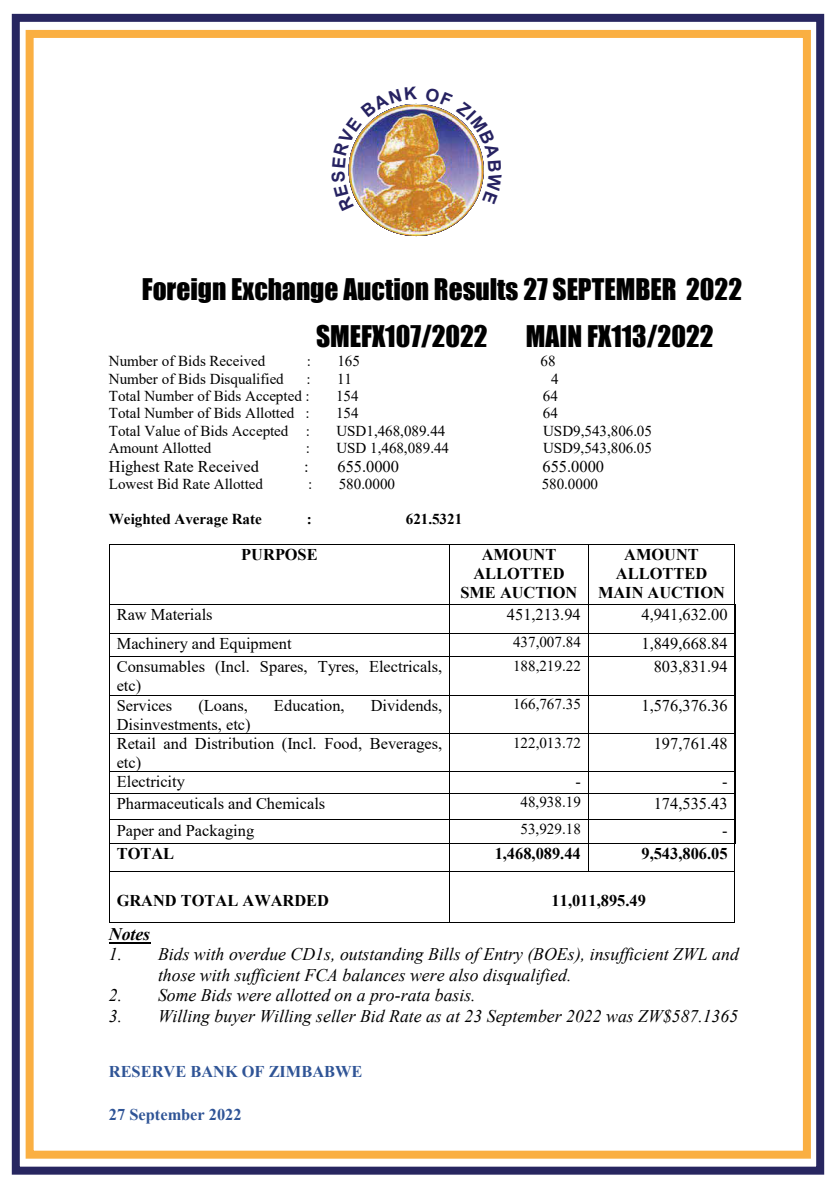
<style>
.page{position:relative;width:836px;height:1183px;background:#fff}
.page>*{position:absolute;margin:0;border:0;box-sizing:border-box;transform-origin:0 0}
.t1{font:27.4px/46.8px "Impact";color:#000}
.t2{font:italic 17.8px/20.4px "Times New Roman";color:#000}
.t3{font:italic 700 17.8px "Times New Roman";color:#000}
.t4{font:16.4px/18.8px "Times New Roman";color:#000}
.t5{font:700 16.4px/18.8px "Times New Roman";color:#000;text-align:center}
.t6{font:700 16.4px "Times New Roman";color:#2f5496}
.t7{font:15px "Times New Roman";color:#000}
.t8{font:700 15px "Times New Roman";color:#000}
</style>
<div class="page">
<hr style="left:110px;top:544px;width:340px;height:1px;background:#000">
<hr style="left:450px;top:544px;width:138px;height:1px;background:#000">
<hr style="left:589px;top:544px;width:146px;height:1px;background:#000">
<hr style="left:109px;top:545px;width:1px;height:59px;background:#000">
<hr style="left:450px;top:545px;width:1px;height:59px;background:#000">
<hr style="left:588px;top:545px;width:1px;height:59px;background:#000">
<hr style="left:735px;top:545px;width:1px;height:59px;background:#000">
<hr style="left:110px;top:604px;width:340px;height:1px;background:#000">
<hr style="left:450px;top:604px;width:138px;height:1px;background:#000">
<hr style="left:589px;top:604px;width:145px;height:1px;background:#000">
<hr style="left:734px;top:604px;width:2px;height:28px;background:#000">
<hr style="left:110px;top:632px;width:340px;height:1px;background:#000">
<hr style="left:450px;top:632px;width:138px;height:1px;background:#000">
<hr style="left:589px;top:632px;width:145px;height:1px;background:#000">
<hr style="left:734px;top:633px;width:2px;height:23px;background:#000">
<svg style="left:109px;top:604px;width:1px;height:52px"></svg>
<hr style="left:110px;top:656px;width:340px;height:1px;background:#000">
<hr style="left:450px;top:656px;width:138px;height:1px;background:#000">
<svg style="left:588px;top:604px;width:1px;height:52px"></svg>
<hr style="left:589px;top:656px;width:145px;height:1px;background:#000">
<hr style="left:109px;top:656px;width:1px;height:38px;background:#000">
<hr style="left:450px;top:656px;width:1px;height:38px;background:#000">
<hr style="left:588px;top:656px;width:1px;height:38px;background:#000">
<hr style="left:734px;top:656px;width:2px;height:38px;background:#000">
<hr style="left:110px;top:694px;width:340px;height:1px;background:#000">
<hr style="left:450px;top:694px;width:138px;height:1px;background:#000">
<hr style="left:589px;top:694px;width:145px;height:1px;background:#000">
<hr style="left:109px;top:695px;width:1px;height:38px;background:#000">
<hr style="left:450px;top:695px;width:1px;height:38px;background:#000">
<hr style="left:588px;top:695px;width:1px;height:38px;background:#000">
<hr style="left:734px;top:695px;width:2px;height:38px;background:#000">
<hr style="left:110px;top:733px;width:340px;height:1px;background:#000">
<hr style="left:450px;top:733px;width:138px;height:1px;background:#000">
<hr style="left:589px;top:733px;width:145px;height:1px;background:#000">
<hr style="left:109px;top:733px;width:1px;height:38px;background:#000">
<hr style="left:450px;top:733px;width:1px;height:38px;background:#000">
<hr style="left:588px;top:733px;width:1px;height:38px;background:#000">
<hr style="left:734px;top:733px;width:2px;height:38px;background:#000">
<hr style="left:110px;top:771px;width:340px;height:1px;background:#000">
<hr style="left:450px;top:771px;width:138px;height:1px;background:#000">
<hr style="left:589px;top:771px;width:145px;height:1px;background:#000">
<hr style="left:734px;top:772px;width:2px;height:20px;background:#000">
<hr style="left:110px;top:792px;width:340px;height:1px;background:#000">
<hr style="left:450px;top:792px;width:138px;height:1px;background:#000">
<hr style="left:589px;top:792px;width:145px;height:1px;background:#000">
<hr style="left:734px;top:793px;width:2px;height:26px;background:#000">
<hr style="left:110px;top:819px;width:340px;height:1px;background:#000">
<hr style="left:450px;top:819px;width:138px;height:1px;background:#000">
<hr style="left:589px;top:819px;width:145px;height:1px;background:#000">
<hr style="left:734px;top:820px;width:2px;height:22px;background:#000">
<hr style="left:110px;top:842px;width:340px;height:1px;background:#000">
<hr style="left:450px;top:842px;width:138px;height:1px;background:#000">
<hr style="left:589px;top:842px;width:145px;height:1px;background:#000">
<svg style="left:109px;top:771px;width:1px;height:101px"></svg>
<hr style="left:110px;top:871px;width:340px;height:1px;background:#000">
<hr style="left:450px;top:871px;width:138px;height:1px;background:#000">
<svg style="left:588px;top:771px;width:1px;height:101px"></svg>
<hr style="left:589px;top:871px;width:146px;height:1px;background:#000">
<svg style="left:734px;top:842px;width:2px;height:29px"></svg>
<hr style="left:109px;top:872px;width:1px;height:50px;background:#000">
<hr style="left:110px;top:922px;width:340px;height:1px;background:#000">
<hr style="left:450px;top:872px;width:1px;height:50px;background:#000">
<hr style="left:450px;top:922px;width:285px;height:1px;background:#000">
<hr style="left:735px;top:872px;width:1px;height:50px;background:#000">
<hr style="left:109px;top:941px;width:41px;height:2px;background:#000">
<div style="left:12px;top:14px;width:812px;height:1160px;border:8px solid #272660"></div>
<div style="left:26px;top:30px;width:785px;height:1128px;border:8px solid #faaf42"></div>
<img style="left:348px;top:103px;width:136px;height:133px">
<h1 class="t1" style="left:316px;top:265px;width:428px;text-indent:-174px">Foreign Exchange Auction Results 27 SEPTEMBER 2022<br>SMEFX107/2022</h1>
<h1 class="t1" style="left:526px;top:312px;width:189px">MAIN FX113/2022</h1>
<p class="t7" style="left:109px;top:351px;width:158px">Number of Bids Received</p>
<p class="t7" style="left:307px;top:351px;width:6px">:</p>
<p class="t7" style="left:337px;top:351px;width:24px">165</p>
<p class="t7" style="left:540px;top:351px;width:17px">68</p>
<p class="t7" style="left:109px;top:368px;width:176px">Number of Bids Disqualified</p>
<p class="t7" style="left:306px;top:368px;width:6px">:</p>
<p class="t7" style="left:337px;top:368px;width:17px">11</p>
<p class="t7" style="left:551px;top:368px;width:9px">4</p>
<p class="t7" style="left:109px;top:385px;width:202px">Total Number of Bids Accepted :</p>
<p class="t7" style="left:336px;top:385px;width:24px">154</p>
<p class="t7" style="left:543px;top:385px;width:16px">64</p>
<p class="t7" style="left:109px;top:402px;width:202px">Total Number of Bids Allotted :</p>
<p class="t7" style="left:336px;top:402px;width:24px">154</p>
<p class="t7" style="left:543px;top:402px;width:16px">64</p>
<p class="t7" style="left:109px;top:420px;width:203px">Total Value of Bids Accepted :</p>
<p class="t7" style="left:336px;top:420px;width:111px">USD1,468,089.44</p>
<p class="t7" style="left:543px;top:420px;width:110px">USD9,543,806.05</p>
<p class="t7" style="left:109px;top:437px;width:104px">Amount Allotted</p>
<p class="t7" style="left:306px;top:437px;width:6px">:</p>
<p class="t7" style="left:336px;top:437px;width:114px">USD 1,468,089.44</p>
<p class="t7" style="left:543px;top:437px;width:110px">USD9,543,806.05</p>
<p class="t4" style="left:109px;top:456px;width:152px">Highest Rate Received</p>
<p class="t4" style="left:304px;top:456px;width:6px">:</p>
<p class="t4" style="left:338px;top:456px;width:63px">655.0000</p>
<p class="t4" style="left:543px;top:456px;width:63px">655.0000</p>
<p class="t7" style="left:109px;top:473px;width:156px">Lowest Bid Rate Allotted</p>
<p class="t7" style="left:308px;top:473px;width:6px">:</p>
<p class="t7" style="left:339px;top:473px;width:58px">580.0000</p>
<p class="t7" style="left:542px;top:473px;width:58px">580.0000</p>
<p class="t8" style="left:109px;top:508px;width:154px">Weighted Average Rate</p>
<p class="t8" style="left:307px;top:508px;width:7px">:</p>
<p class="t8" style="left:406px;top:508px;width:58px">621.5321</p>
<p class="t5" style="left:241px;top:545px;width:78px">PURPOSE</p>
<p class="t5" style="left:460px;top:545px;width:119px">AMOUNT<br>ALLOTTED<br>SME AUCTION</p>
<p class="t5" style="left:598px;top:545px;width:128px">AMOUNT<br>ALLOTTED<br>MAIN AUCTION</p>
<p class="t4" style="left:117px;top:604px;width:97px">Raw Materials</p>
<p class="t4" style="left:507px;top:604px;width:75px">451,213.94</p>
<p class="t4" style="left:641px;top:604px;width:88px">4,941,632.00</p>
<p class="t4" style="left:117px;top:633px;width:176px">Machinery and Equipment</p>
<p class="t7" style="left:513px;top:631px;width:69px">437,007.84</p>
<p class="t4" style="left:641px;top:633px;width:88px">1,849,668.84</p>
<p class="t4" style="left:117px;top:656px;width:327px">Consumables (Incl. Spares, Tyres, Electricals, etc)</p>
<p class="t7" style="left:513px;top:655px;width:69px">188,219.22</p>
<p class="t4" style="left:654px;top:656px;width:75px">803,831.94</p>
<p class="t4" style="left:117px;top:695px;width:57px">Services</p>
<p class="t4" style="left:198px;top:695px;width:51px">(Loans,</p>
<p class="t4" style="left:274px;top:695px;width:72px">Education,</p>
<p class="t4" style="left:371px;top:695px;width:73px">Dividends,</p>
<p class="t4" style="left:117px;top:714px;width:135px">Disinvestments, etc)</p>
<p class="t7" style="left:513px;top:693px;width:69px">166,767.35</p>
<p class="t4" style="left:641px;top:695px;width:88px">1,576,376.36</p>
<p class="t4" style="left:117px;top:733px;width:327px">Retail and Distribution (Incl. Food, Beverages, etc)</p>
<p class="t7" style="left:513px;top:732px;width:69px">122,013.72</p>
<p class="t4" style="left:654px;top:733px;width:75px">197,761.48</p>
<p class="t4" style="left:117px;top:772px;width:70px">Electricity</p>
<p class="t4" style="left:575px;top:772px;width:7px">-</p>
<p class="t4" style="left:722px;top:772px;width:7px">-</p>
<p class="t4" style="left:117px;top:793px;width:210px">Pharmaceuticals and Chemicals</p>
<p class="t7" style="left:521px;top:791px;width:62px">48,938.19</p>
<p class="t4" style="left:654px;top:793px;width:75px">174,535.43</p>
<p class="t4" style="left:117px;top:820px;width:139px">Paper and Packaging</p>
<p class="t7" style="left:521px;top:818px;width:62px">53,929.18</p>
<p class="t4" style="left:722px;top:820px;width:7px">-</p>
<p class="t5" style="left:117px;top:843px;width:59px">TOTAL</p>
<p class="t5" style="left:495px;top:843px;width:88px">1,468,089.44</p>
<p class="t5" style="left:641px;top:843px;width:88px">9,543,806.05</p>
<p class="t5" style="left:117px;top:891px;width:214px">GRAND TOTAL AWARDED</p>
<p class="t5" style="left:552px;top:891px;width:96px">11,011,895.49</p>
<p class="t3" style="left:109px;top:921px;width:43px">Notes</p>
<p class="t2" style="left:158px;top:943px;width:582px;text-indent:-49px">1. Bids with overdue CD1s, outstanding Bills of Entry (BOEs), insufficient ZWL and those with sufficient FCA balances were also disqualified.</p>
<p class="t2" style="left:109px;top:984px;width:368px">2. Some Bids were allotted on a pro-rata basis.</p>
<p class="t2" style="left:109px;top:1005px;width:631px">3. Willing buyer Willing seller Bid Rate as at 23 September 2022 was ZW$587.1365</p>
<p class="t6" style="left:109px;top:1059px;width:255px">RESERVE BANK OF ZIMBABWE</p>
<p class="t6" style="left:109px;top:1102px;width:134px">27 September 2022</p>
</div>
